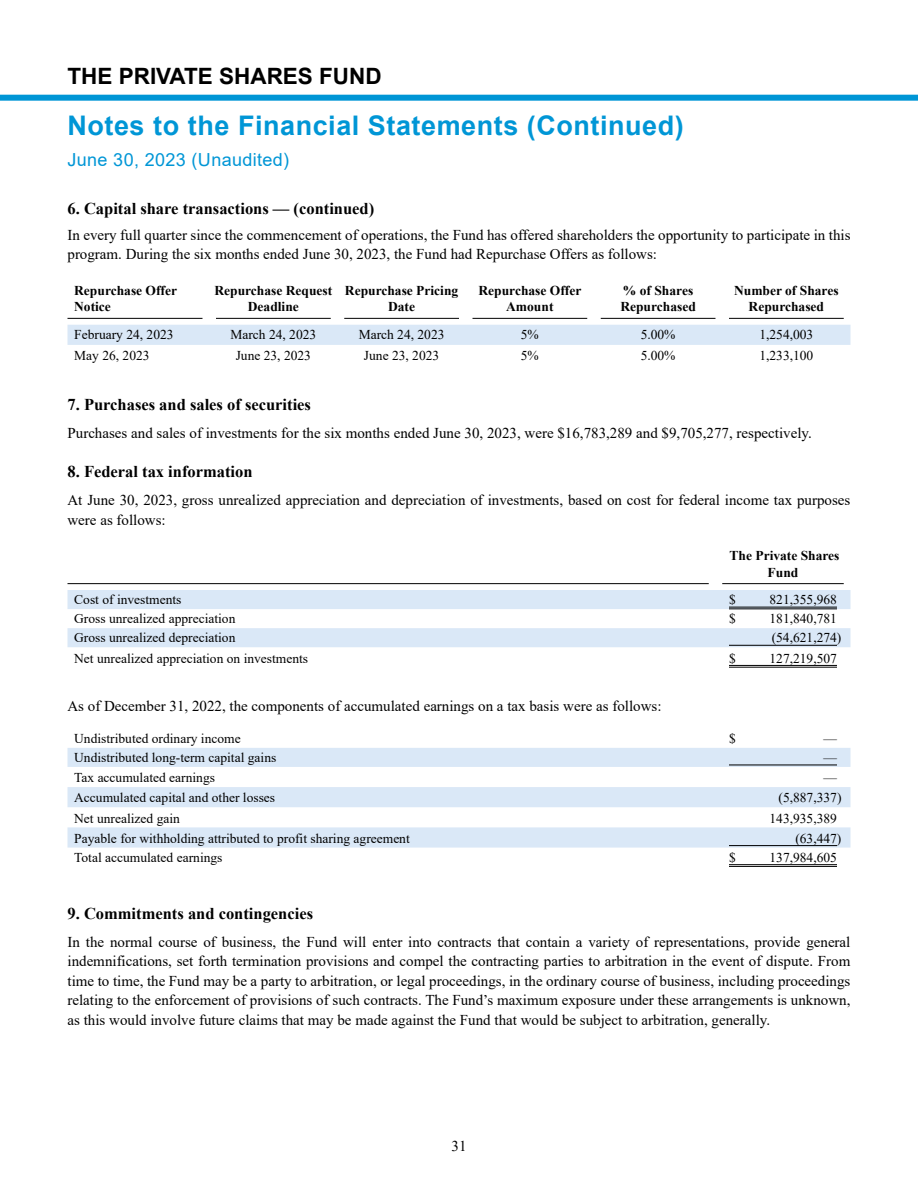
<style>
.page{position:relative;width:918px;height:1188px;background:#fff}
.page>*{position:absolute;margin:0;border:0;box-sizing:border-box;transform-origin:0 0}
.t1{font:700 27px "Arial";letter-spacing:.02em;color:#0096d6}
.t2{font:700 22.5px "Arial";color:#000}
.t3{font:18px "Arial";letter-spacing:.02em;color:#0096d6}
.t4{font:700 16.5px "Times New Roman";color:#000}
.t5{font:15px/19.5px "Times New Roman";color:#000}
.t6{font:13.5px "Times New Roman";color:#000}
.t7{font:700 13.5px/16.5px "Times New Roman";color:#000;text-align:center}
</style>
<div class="page">
<div style="left:68px;top:325px;width:782px;height:20px;background:#dae8f7"></div>
<hr style="left:68px;top:318px;width:134px;height:1px;background:#000">
<hr style="left:216px;top:318px;width:115px;height:1px;background:#000">
<hr style="left:344px;top:318px;width:115px;height:1px;background:#000">
<hr style="left:472px;top:318px;width:115px;height:1px;background:#000">
<hr style="left:601px;top:318px;width:115px;height:1px;background:#000">
<hr style="left:729px;top:318px;width:115px;height:1px;background:#000">
<svg style="left:68px;top:590px;width:782px;height:57px;fill:#dae8f7"></svg>
<hr style="left:68px;top:583px;width:641px;height:1px;background:#000">
<hr style="left:722px;top:583px;width:122px;height:1px;background:#000">
<hr style="left:729px;top:607px;width:108px;height:1px;background:#000">
<hr style="left:729px;top:609px;width:108px;height:1px;background:#000">
<hr style="left:729px;top:645px;width:108px;height:1px;background:#000">
<hr style="left:729px;top:665px;width:108px;height:1px;background:#000">
<hr style="left:729px;top:667px;width:108px;height:1px;background:#000">
<svg style="left:68px;top:748px;width:782px;height:100px;fill:#dae8f7"></svg>
<hr style="left:729px;top:765px;width:108px;height:1px;background:#000">
<hr style="left:729px;top:845px;width:108px;height:1px;background:#000">
<hr style="left:729px;top:864px;width:108px;height:1px;background:#000">
<hr style="left:729px;top:866px;width:108px;height:1px;background:#000">
<div style="left:0;top:95px;width:918px;height:6px;background:#0096d6"></div>
<h2 class="t2" style="left:68px;top:60px;width:316px">THE PRIVATE SHARES FUND</h2>
<h1 class="t1" style="left:68px;top:106px;width:618px">Notes to the Financial Statements (Continued)</h1>
<p class="t3" style="left:68px;top:147px;width:223px">June 30, 2023 (Unaudited)</p>
<p class="t4" style="left:68px;top:196px;width:308px">6. Capital share transactions — (continued)</p>
<p class="t5" style="left:68px;top:225px;width:785px">In every full quarter since the commencement of operations, the Fund has offered shareholders the opportunity to participate in this program. During the six months ended June 30, 2023, the Fund had Repurchase Offers as follows:</p>
<p class="t7" style="left:74px;top:282px;width:104px;text-align:left">Repurchase Offer<br>Notice</p>
<p class="t7" style="left:214px;top:282px;width:119px">Repurchase Request<br>Deadline</p>
<p class="t7" style="left:345px;top:282px;width:115px">Repurchase Pricing<br>Date</p>
<p class="t7" style="left:479px;top:282px;width:104px">Repurchase Offer<br>Amount</p>
<p class="t7" style="left:620px;top:282px;width:77px;text-align:left">% of Shares<br>Repurchased</p>
<p class="t7" style="left:734px;top:282px;width:106px">Number of Shares<br>Repurchased</p>
<p class="t6" style="left:74px;top:325px;width:101px">February 24, 2023</p>
<p class="t6" style="left:230px;top:325px;width:87px">March 24, 2023</p>
<p class="t6" style="left:359px;top:325px;width:87px">March 24, 2023</p>
<p class="t6" style="left:521px;top:325px;width:19px">5%</p>
<p class="t6" style="left:641px;top:325px;width:36px">5.00%</p>
<p class="t6" style="left:759px;top:325px;width:56px">1,254,003</p>
<p class="t6" style="left:74px;top:346px;width:77px">May 26, 2023</p>
<p class="t6" style="left:236px;top:346px;width:77px">June 23, 2023</p>
<p class="t6" style="left:364px;top:346px;width:77px">June 23, 2023</p>
<p class="t6" style="left:521px;top:346px;width:19px">5%</p>
<p class="t6" style="left:641px;top:346px;width:36px">5.00%</p>
<p class="t6" style="left:759px;top:346px;width:56px">1,233,100</p>
<p class="t4" style="left:68px;top:393px;width:245px">7. Purchases and sales of securities</p>
<p class="t5" style="left:68px;top:423px;width:746px">Purchases and sales of investments for the six months ended June 30, 2023, were $16,783,289 and $9,705,277, respectively.</p>
<p class="t4" style="left:68px;top:460px;width:187px">8. Federal tax information</p>
<p class="t5" style="left:68px;top:490px;width:784px">At June 30, 2023, gross unrealized appreciation and depreciation of investments, based on cost for federal income tax purposes were as follows:</p>
<p class="t7" style="left:730px;top:547px;width:111px">The Private Shares<br>Fund</p>
<p class="t6" style="left:74px;top:590px;width:109px">Cost of investments</p>
<p class="t6" style="left:729px;top:590px;width:8px">$</p>
<p class="t6" style="left:770px;top:590px;width:69px">821,355,968</p>
<p class="t6" style="left:74px;top:609px;width:163px">Gross unrealized appreciation</p>
<p class="t6" style="left:729px;top:609px;width:8px">$</p>
<p class="t6" style="left:770px;top:609px;width:69px">181,840,781</p>
<p class="t6" style="left:74px;top:628px;width:163px">Gross unrealized depreciation</p>
<p class="t6" style="left:772px;top:628px;width:71px">(54,621,274)</p>
<p class="t6" style="left:74px;top:649px;width:235px">Net unrealized appreciation on investments</p>
<p class="t6" style="left:729px;top:649px;width:8px">$</p>
<p class="t6" style="left:770px;top:649px;width:69px">127,219,507</p>
<p class="t5" style="left:68px;top:696px;width:596px">As of December 31, 2022, the components of accumulated earnings on a tax basis were as follows:</p>
<p class="t6" style="left:74px;top:729px;width:168px">Undistributed ordinary income</p>
<p class="t6" style="left:729px;top:729px;width:8px">$</p>
<p class="t6" style="left:824px;top:729px;width:15px">—</p>
<p class="t6" style="left:74px;top:748px;width:204px">Undistributed long-term capital gains</p>
<p class="t6" style="left:824px;top:748px;width:15px">—</p>
<p class="t6" style="left:74px;top:768px;width:142px">Tax accumulated earnings</p>
<p class="t6" style="left:824px;top:768px;width:15px">—</p>
<p class="t6" style="left:74px;top:788px;width:202px">Accumulated capital and other losses</p>
<p class="t6" style="left:779px;top:788px;width:64px">(5,887,337)</p>
<p class="t6" style="left:74px;top:808px;width:107px">Net unrealized gain</p>
<p class="t6" style="left:770px;top:808px;width:69px">143,935,389</p>
<p class="t6" style="left:74px;top:829px;width:337px">Payable for withholding attributed to profit sharing agreement</p>
<p class="t6" style="left:795px;top:829px;width:48px">(63,447)</p>
<p class="t6" style="left:74px;top:848px;width:150px">Total accumulated earnings</p>
<p class="t6" style="left:729px;top:848px;width:8px">$</p>
<p class="t6" style="left:770px;top:848px;width:69px">137,984,605</p>
<p class="t4" style="left:68px;top:901px;width:247px">9. Commitments and contingencies</p>
<p class="t5" style="left:68px;top:932px;width:784px;text-align:justify">In the normal course of business, the Fund will enter into contracts that contain a variety of representations, provide general indemnifications, set forth termination provisions and compel the contracting parties to arbitration in the event of dispute. From time to time, the Fund may be a party to arbitration, or legal proceedings, in the ordinary course of business, including proceedings relating to the enforcement of provisions of such contracts. The Fund’s maximum exposure under these arrangements is unknown, as this would involve future claims that may be made against the Fund that would be subject to arbitration, generally.</p>
<p class="t5" style="left:452px;top:1136px;width:16px">31</p>
</div>
